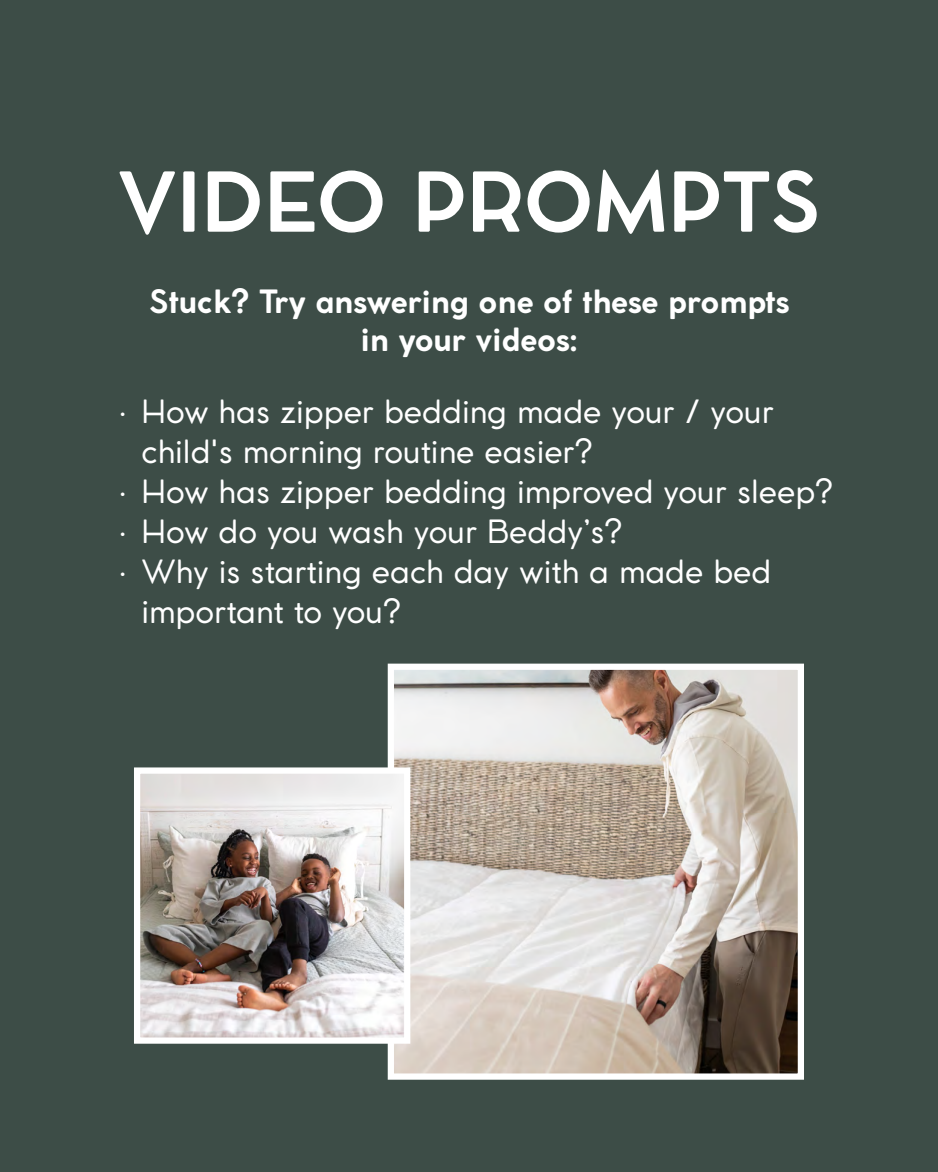
<style>
.page{position:relative;width:938px;height:1172px;background:#3d4d47}
.page>*{position:absolute;margin:0;border:0;box-sizing:border-box;transform-origin:0 0}
.t1{font:700 81.25px "Cocomat";color:#fff}
.t2{font:31.62px/40px "Cocomat";color:#fff}
.t3{font:700 31.62px/38px "Cocomat";color:#fff;text-align:center}
</style>
<div class="page">
<img style="left:395px;top:671px;width:402px;height:402px">
<div style="left:388px;top:664px;width:416px;height:416px;border:6px solid #fff"></div>
<img style="left:141px;top:774px;width:262px;height:263px">
<div style="left:134px;top:767px;width:276px;height:277px;border:6px solid #fff"></div>
<h1 class="t1" style="left:118px;top:148px;width:703px">VIDEO PROMPTS</h1>
<p class="t3" style="left:149px;top:283px;width:641px">Stuck? Try answering one of these prompts in your videos:</p>
<p class="t2" style="left:141px;top:392px;width:634px;text-indent:-23px">• How has zipper bedding made your / your child's morning routine easier?</p>
<p class="t2" style="left:119px;top:472px;width:715px">• How has zipper bedding improved your sleep?</p>
<p class="t2" style="left:119px;top:512px;width:505px">• How do you wash your Beddy’s?</p>
<p class="t2" style="left:141px;top:552px;width:631px;text-indent:-23px">• Why is starting each day with a made bed important to you?</p>
</div>
